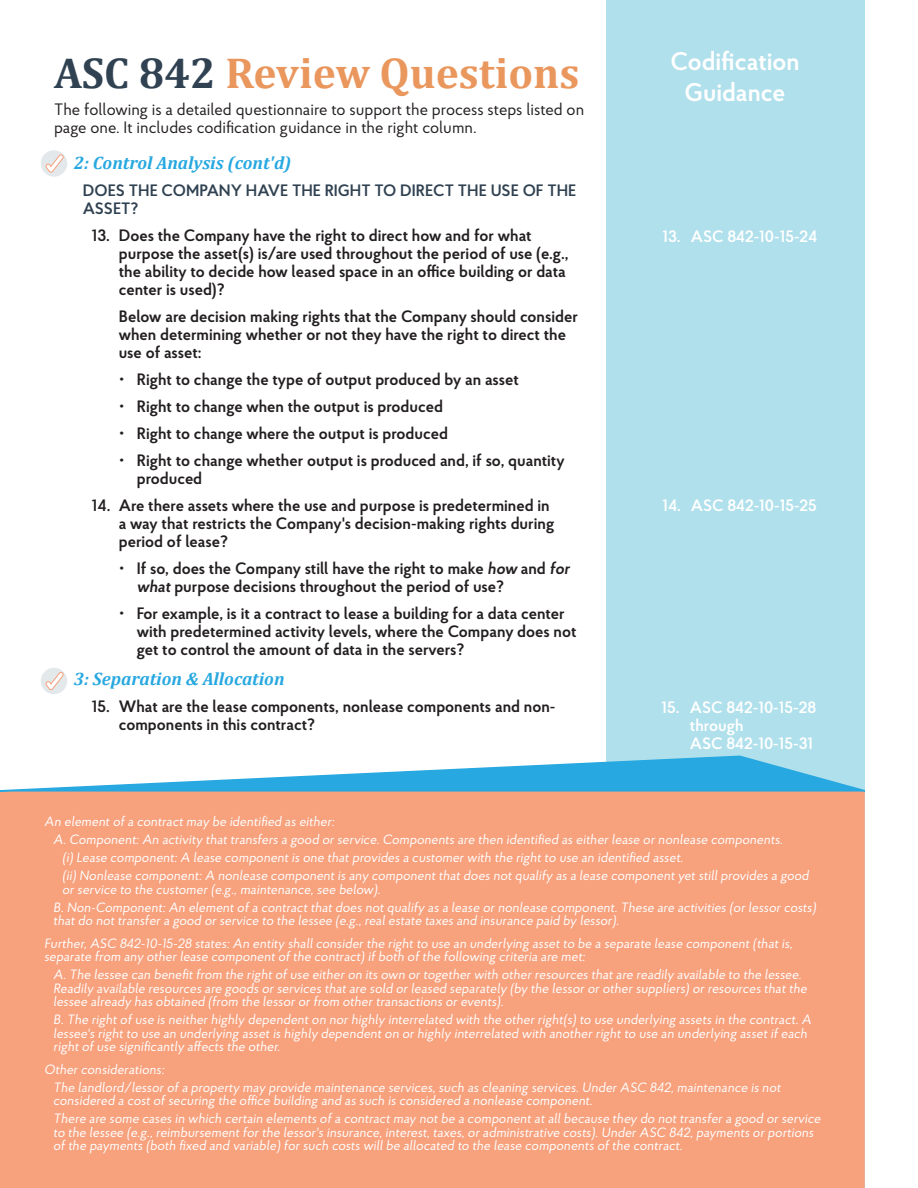
<style>
.page{position:relative;width:918px;height:1188px;background:#fff}
.page>*{position:absolute;margin:0;border:0;box-sizing:border-box;transform-origin:0 0}
.Service_Title{font:700 43.5px "Cambria";color:#ea975e}
.Service_Title-2{font:600 25.5px/30.6px "Proba Pro";color:#fff;text-align:center}
.Service_Title-3{font:italic 700 18px "Cambria";color:#27a8e0}
.Questions_11pt{font:600 16.5px/18px "Proba Pro";color:#231f20}
.Body_11pt-front{font:16.5px/18px "Proba Pro";color:#231f20}
.Codifications_11pt_c{font:600 16.5px/18px "Proba Pro";color:#fff}
.Questions_11pt-2{font:600 16.5px/18px "Proba Pro";color:#304252}
.Codifications_11pt_c-2{font:13.5px/13.5px "Proba Pro";color:#fff}
.s1{color:#304252}
</style>
<div class="page">
<div style="left:41px;top:150px;width:26px;height:27px;background:#e3e8eb;border-radius:50%"></div>
<svg style="left:45px;top:155px;width:19px;height:18px"></svg>
<div style="left:606px;top:0;width:259px;height:1188px;background:#b0e0eb"></div>
<div style="left:41px;top:668px;width:26px;height:26px;background:#e3e8eb;border-radius:50%"></div>
<svg style="left:45px;top:672px;width:19px;height:18px"></svg>
<div style="left:0;top:792px;width:865px;height:396px;background:#f7a17d"></div>
<svg style="left:0;top:755px;width:865px;height:37px"></svg>
<p class="Service_Title" style="left:54px;top:42px;width:527px"><span class="s1">ASC 842</span> Review Questions</p>
<p class="Body_11pt-front" style="left:54px;top:100px;width:532px">The following is a detailed questionnaire to support the process steps listed on page one. It includes codification guidance in the right column.</p>
<p class="Service_Title-3" style="left:74px;top:150px;width:219px">2: Control Analysis (cont'd)</p>
<p class="Questions_11pt-2" style="left:83px;top:181px;width:495px">DOES THE COMPANY HAVE THE RIGHT TO DIRECT THE USE OF THE<br>ASSET?</p>
<p class="Questions_11pt" style="left:119px;top:226px;width:451px;text-indent:-27px">13. Does the Company have the right to direct how and for what purpose the asset(s) is/are used throughout the period of use (e.g., the ability to decide how leased space in an office building or data center is used)?</p>
<p class="Questions_11pt" style="left:119px;top:307px;width:461px">Below are decision making rights that the Company should consider when determining whether or not they have the right to direct the use of asset:</p>
<p class="Questions_11pt" style="left:137px;top:370px;width:384px">Right to change the type of output produced by an asset</p>
<p class="Questions_11pt" style="left:137px;top:397px;width:308px">Right to change when the output is produced</p>
<p class="Questions_11pt" style="left:137px;top:424px;width:313px">Right to change where the output is produced</p>
<p class="Questions_11pt" style="left:137px;top:451px;width:429px">Right to change whether output is produced and, if so, quantity produced</p>
<p class="Questions_11pt" style="left:119px;top:496px;width:437px;text-indent:-27px">14. Are there assets where the use and purpose is predetermined in a way that restricts the Company's decision-making rights during period of lease?</p>
<p class="Questions_11pt" style="left:137px;top:559px;width:437px">If so, does the Company still have the right to make how and for what purpose decisions throughout the period of use?</p>
<p class="Questions_11pt" style="left:137px;top:604px;width:441px">For example, is it a contract to lease a building for a data center with predetermined activity levels, where the Company does not get to control the amount of data in the servers?</p>
<p class="Service_Title-3" style="left:74px;top:667px;width:212px">3: Separation &amp; Allocation</p>
<p class="Questions_11pt" style="left:119px;top:697px;width:438px;text-indent:-27px">15. What are the lease components, nonlease components and non&shy;components in this contract?</p>
<p class="Service_Title-2" style="left:670px;top:46px;width:131px">Codification<br>Guidance</p>
<p class="Codifications_11pt_c" style="left:662px;top:227px;width:157px">13. ASC 842-10-15-24</p>
<p class="Codifications_11pt_c" style="left:662px;top:496px;width:156px">14. ASC 842-10-15-25</p>
<p class="Codifications_11pt_c" style="left:690px;top:698px;width:128px;text-indent:-28px">15. ASC 842-10-15-28 through<br>ASC 842-10-15-31</p>
<p class="Codifications_11pt_c-2" style="left:44px;top:815px;width:294px">An elementof a contractmay be identified as either:</p>
<p class="Codifications_11pt_c-2" style="left:53px;top:833px;width:734px">A.Component:An activity thattransfers a good or service.Components are then identified as either lease or nonlease components.</p>
<p class="Codifications_11pt_c-2" style="left:62px;top:851px;width:625px">(i)Lease component:A lease componentis one thatprovides a customer with the rightto use an identified asset.</p>
<p class="Codifications_11pt_c-2" style="left:62px;top:869px;width:751px">(ii)Nonlease component:A nonlease componentis any componentthatdoes notqualify as a lease componentyetstillprovides a good or service to the customer (e.g.,maintenance,see below).</p>
<p class="Codifications_11pt_c-2" style="left:53px;top:900px;width:767px">B.Non-Component:An elementof a contractthatdoes notqualify as a lease or nonlease component.These are activities (or lessor costs) thatdo nottransfer a good or service to the lessee (e.g.,realestate taxes and insurance paid by lessor).</p>
<p class="Codifications_11pt_c-2" style="left:44px;top:936px;width:752px">Further,ASC 842-10-15-28 states:An entity shallconsider the rightto use an underlying assetto be a separate lease component(thatis, separate from any other lease componentof the contract)if both of the following criteria are met:</p>
<p class="Codifications_11pt_c-2" style="left:53px;top:968px;width:758px">A.The lessee can benefitfrom the rightof use either on its own or together with other resources thatare readily available to the lessee.<br>Readily available resources are goods or services thatare sold or leased separately (by the lessor or other suppliers)or resources thatthe lessee already has obtained (from the lessor or from other transactions or events).</p>
<p class="Codifications_11pt_c-2" style="left:53px;top:1013px;width:762px">B.The rightof use is neither highly dependenton nor highly interrelated with the other right(s)to use underlying assets in the contract.A lessee's rightto use an underlying assetis highly dependenton or highly interrelated with another rightto use an underlying assetif each rightof use significantly affects the other.</p>
<p class="Codifications_11pt_c-2" style="left:44px;top:1062px;width:124px">Other considerations:</p>
<p class="Codifications_11pt_c-2" style="left:53px;top:1080px;width:731px">The landlord/lessor of a property may provide maintenance services,such as cleaning services.Under ASC 842,maintenance is not considered a costof securing the office building and as such is considered a nonlease component.</p>
<p class="Codifications_11pt_c-2" style="left:53px;top:1112px;width:772px">There are some cases in which certain elements of a contractmay notbe a componentatallbecause they do nottransfer a good or service to the lessee (e.g.,reimbursementfor the lessor's insurance,interest,taxes,or administrative costs).Under ASC 842,payments or portions of the payments (both fixed and variable)for such costs willbe allocated to the lease components of the contract.</p>
</div>
